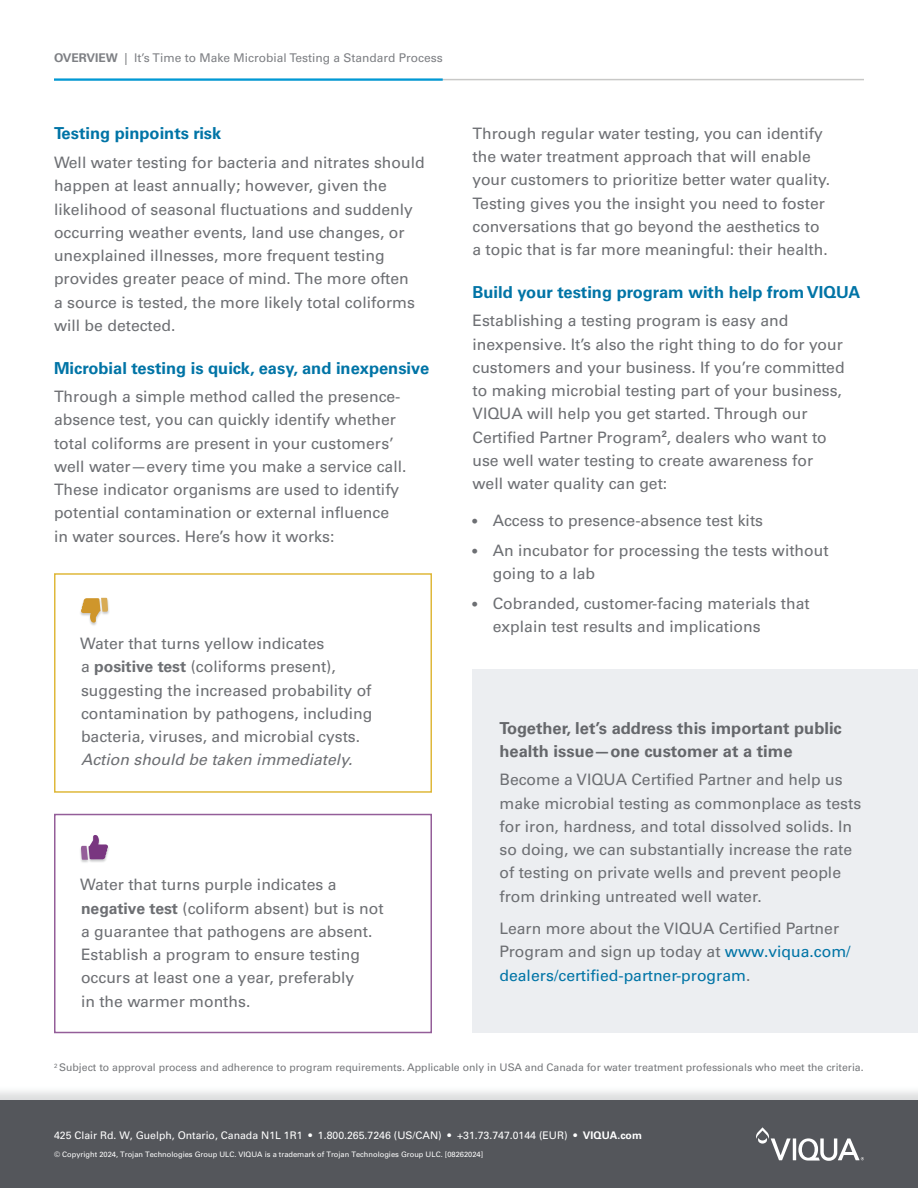
<style>
.page{position:relative;width:918px;height:1188px;background:#fff}
.page>*{position:absolute;margin:0;border:0;box-sizing:border-box;transform-origin:0 0}
.H3___Section_headers{font:700 16.5px "Univers LT Pro 65";color:#0074a6}
.H4___Gray_headers{font:700 16.5px/22.5px "Univers LT Pro 65";color:#65676b}
.p___Body{font:15.75px/23.2px "Univers LT Pro 55 Roman";color:#6d6f73}
.t1{font:12px "Univers LT Pro 55 Roman";color:#7e8084}
.p___Source{font:10.5px "Univers LT Pro 55 Roman";color:#76787b}
.p___Contact{font:10.5px "Univers LT Pro 55 Roman";color:#fff}
.p___Copyright{font:7.5px "Univers LT Pro 55 Roman";color:#fff}
.s1{font-family:"Univers LT Pro 65";font-weight:700}
.s2{font-family:"Univers LT Pro 55";font-style:italic}
.s3{font-size:13.5px}
.s4{color:#0074a6}
</style>
<div class="page">
<div style="left:0;top:1086px;width:918px;height:102px;background:#53565b;opacity:.2"></div>
<div style="left:0;top:1100px;width:918px;height:88px;background:#54565b"></div>
<svg style="left:756px;top:1127px;width:35px;height:33px"></svg>
<hr style="left:793px;top:1138px;width:3px;height:22px;background:#fff">
<svg style="left:798px;top:1138px;width:66px;height:23px"></svg>
<hr style="left:54px;top:79px;width:810px;height:1px;background:#c8c8c7">
<hr style="left:54px;top:78px;width:389px;height:3px;background:#0099d6">
<div style="left:54px;top:573px;width:378px;height:220px;background:#fff;border:2px solid #dfb83a"></div>
<div style="left:79px;top:598px;width:31px;height:29px;background:#53565b;opacity:.3"></div>
<svg style="left:81px;top:598px;width:27px;height:25px"></svg>
<div style="left:54px;top:814px;width:378px;height:219px;background:#fff;border:2px solid #945e99"></div>
<div style="left:79px;top:835px;width:31px;height:29px;background:#53565b;opacity:.3"></div>
<svg style="left:81px;top:835px;width:27px;height:25px"></svg>
<div style="left:472px;top:670px;width:446px;height:363px;background:#eceef1"></div>
<p class="t1" style="left:54px;top:50px;width:390px"><span class="s1">OVERVIEW</span> | It’s Time to Make Microbial Testing a Standard Process</p>
<h3 class="H3___Section_headers" style="left:54px;top:122px;width:169px">Testing pinpoints risk</h3>
<p class="p___Body" style="left:54px;top:150px;width:372px">Well water testing for bacteria and nitrates should happen at least annually; however, given the likelihood of seasonal fluctuations and suddenly occurring weather events, land use changes, or unexplained illnesses, more frequent testing provides greater peace of mind. The more often<br>a source is tested, the more likely total coliforms will be detected.</p>
<h3 class="H3___Section_headers" style="left:54px;top:356px;width:377px">Microbial testing is quick, easy, and inexpensive</h3>
<p class="p___Body" style="left:54px;top:384px;width:354px">Through a simple method called the presence&shy;absence test, you can quickly identify whether total coliforms are present in your customers’ well water—every time you make a service call.<br>These indicator organisms are used to identify potential contamination or external influence in water sources. Here’s how it works:</p>
<p class="p___Body" style="left:80px;top:631px;width:294px">Water that turns yellow indicates<br>a <span class="s1">positive test</span> (coliforms present), suggesting the increased probability of contamination by pathogens, including bacteria, viruses, and microbial cysts.<br><span class="s2">Action should be taken immediately.</span></p>
<p class="p___Body" style="left:80px;top:872px;width:305px">Water that turns purple indicates a <span class="s1">negative test</span> (coliform absent) but is not a guarantee that pathogens are absent.<br>Establish a program to ensure testing occurs at least one a year, preferably<br>in the warmer months.</p>
<p class="p___Body" style="left:472px;top:121px;width:359px">Through regular water testing, you can identify the water treatment approach that will enable your customers to prioritize better water quality.<br>Testing gives you the insight you need to foster conversations that go beyond the aesthetics to a topic that is far more meaningful: their health.</p>
<h3 class="H3___Section_headers" style="left:472px;top:280px;width:389px">Build your testing program with help from VIQUA</h3>
<p class="p___Body" style="left:472px;top:309px;width:374px">Establishing a testing program is easy and inexpensive. It’s also the right thing to do for your customers and your business. If you’re committed to making microbial testing part of your business, VIQUA will help you get started. Through our Certified Partner Program<sup>2</sup>, dealers who want to use well water testing to create awareness for well water quality can get:</p>
<p class="p___Body" style="left:472px;top:508px;width:292px"><span class="s3">•</span> Access to presence-absence test kits</p>
<p class="p___Body" style="left:493px;top:538px;width:337px;text-indent:-20px"><span class="s3">•</span> An incubator for processing the tests without going to a lab</p>
<p class="p___Body" style="left:493px;top:591px;width:319px;text-indent:-20px"><span class="s3">•</span> Cobranded, customer-facing materials that explain test results and implications</p>
<h4 class="H4___Gray_headers" style="left:500px;top:716px;width:344px">Together, let’s address this important public health issue—one customer at a time</h4>
<p class="p___Body" style="left:500px;top:767px;width:363px">Become a VIQUA Certified Partner and help us make microbial testing as commonplace as tests for iron, hardness, and total dissolved solids. In so doing, we can substantially increase the rate of testing on private wells and prevent people from drinking untreated well water.</p>
<p class="p___Body" style="left:500px;top:916px;width:353px">Learn more about the VIQUA Certified Partner<br>Program and sign up today at <span class="s4">www.viqua.com/ dealers/certified-partner-program</span>.</p>
<p class="p___Source" style="left:54px;top:1060px;width:811px"><sup>2</sup> Subject to approval process and adherence to program requirements. Applicable only in USA and Canada for water treatment professionals who meet the criteria.</p>
<p class="p___Contact" style="left:54px;top:1128px;width:589px">425 Clair Rd. W, Guelph, Ontario, Canada N1L 1R1 • 1.800.265.7246 (US/CAN) • +31.73.747.0144 (EUR) • <span class="s1">VIQUA.com</span></p>
<p class="p___Copyright" style="left:54px;top:1149px;width:431px">© Copyright 2024, Trojan Technologies Group ULC. VIQUA is a trademark of Trojan Technologies Group ULC. [08262024]</p>
</div>
